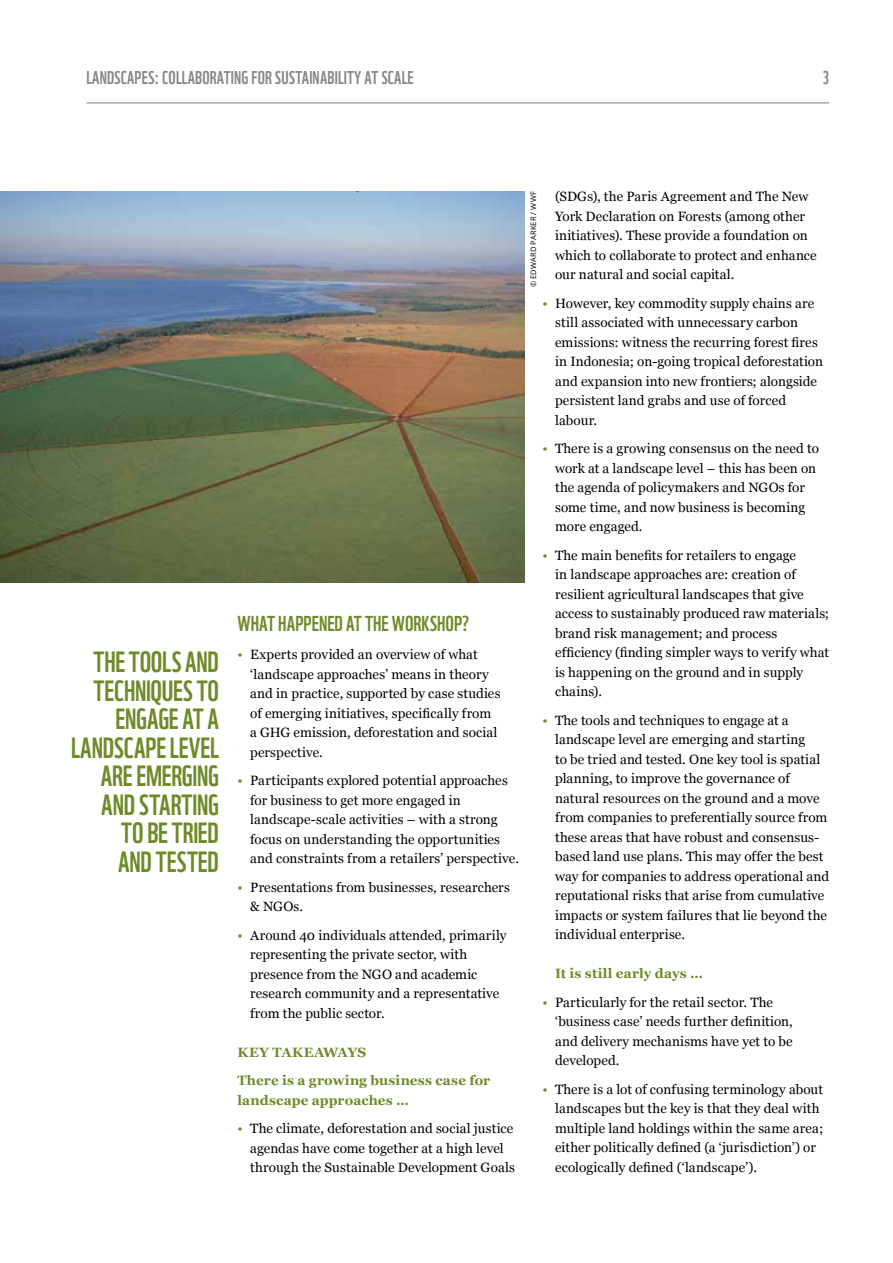
<style>
.page{position:relative;width:893px;height:1263px;background:#fff}
.page>*{position:absolute;margin:0;border:0;box-sizing:border-box;transform-origin:0 0}
.t1{font:28.5px/28.5px "WWF";letter-spacing:-.005em;color:#6f8a29;text-align:right}
.t2{font:21px "WWF";color:#6f8a29}
.t3{font:18px "WWF";letter-spacing:.01em;color:#878787}
.t4{font:13.5px/19.5px "Georgia";letter-spacing:.005em;color:#000}
.t5{font:700 13.5px/28.5px "Georgia";letter-spacing:.01em;color:#6f8a29}
.t6{font:7.5px "Open Sans";letter-spacing:.035em;color:#000}
.s1{color:#6f8a29}
</style>
<div class="page">
<hr style="left:86px;top:102px;width:743px;height:1px;background:#878787">
<img style="left:0;top:191px;width:524px;height:392px">
<h3 class="t3" style="left:86px;top:63px;width:329px">LANDSCAPES: COLLABORATING FOR SUSTAINABILITY AT SCALE</h3>
<h3 class="t3" style="left:822px;top:63px;width:8px">3</h3>
<h1 class="t1" style="left:71px;top:645px;width:150px">THE TOOLS AND<br>TECHNIQUES TO<br>ENGAGE AT A<br>LANDSCAPE LEVEL<br>ARE EMERGING<br>AND STARTING<br>TO BE TRIED<br>AND TESTED</h1>
<h2 class="t2" style="left:237px;top:607px;width:233px">WHAT HAPPENED AT THE WORKSHOP?</h2>
<p class="t4" style="left:250px;top:645px;width:252px;text-indent:-13px"><span class="s1">•</span> Experts provided an overview of what ‘landscape approaches’ means in theory and in practice, supported by case studies of emerging initiatives, specifically from a GHG emission, deforestation and social perspective.</p>
<p class="t4" style="left:250px;top:771px;width:270px;text-indent:-13px"><span class="s1">•</span> Participants explored potential approaches for business to get more engaged in landscape-scale activities – with a strong focus on understanding the opportunities and constraints from a retailers’ perspective.</p>
<p class="t4" style="left:250px;top:877px;width:261px;text-indent:-13px"><span class="s1">•</span> Presentations from businesses, researchers &amp; NGOs.</p>
<p class="t4" style="left:250px;top:925px;width:258px;text-indent:-13px"><span class="s1">•</span> Around 40 individuals attended, primarily representing the private sector, with presence from the NGO and academic research community and a representative from the public sector.</p>
<p class="t5" style="left:237px;top:1037px;width:254px">KEY TAKEAWAYS<br>There is a growing business case for</p>
<p class="t5" style="left:237px;top:1085px;width:173px">landscape approaches …</p>
<p class="t4" style="left:250px;top:1119px;width:266px;text-indent:-13px"><span class="s1">•</span> The climate, deforestation and social justice agendas have come together at a high level through the Sustainable Development Goals</p>
<p class="t4" style="left:555px;top:187px;width:263px">(SDGs), the Paris Agreement and The New York Declaration on Forests (among other initiatives). These provide a foundation on which to collaborate to protect and enhance our natural and social capital.</p>
<p class="t4" style="left:555px;top:294px;width:270px;text-indent:-13px"><span class="s1">•</span> However, key commodity supply chains are still associated with unnecessary carbon emissions: witness the recurring forest fires in Indonesia; on-going tropical deforestation and expansion into new frontiers; alongside persistent land grabs and use of forced labour.</p>
<p class="t4" style="left:555px;top:439px;width:265px;text-indent:-13px"><span class="s1">•</span> There is a growing consensus on the need to work at a landscape level – this has been on the agenda of policymakers and NGOs for some time, and now business is becoming more engaged.</p>
<p class="t4" style="left:555px;top:546px;width:276px;text-indent:-13px"><span class="s1">•</span> The main benefits for retailers to engage<br>in landscape approaches are: creation of resilient agricultural landscapes that give access to sustainably produced raw materials; brand risk management; and process efficiency (finding simpler ways to verify what is happening on the ground and in supply chains).</p>
<p class="t4" style="left:555px;top:711px;width:276px;text-indent:-13px"><span class="s1">•</span> The tools and techniques to engage at a landscape level are emerging and starting<br>to be tried and tested. One key tool is spatial planning, to improve the governance of natural resources on the ground and a move from companies to preferentially source from these areas that have robust and consensus&shy;based land use plans. This may offer the best way for companies to address operational and reputational risks that arise from cumulative impacts or system failures that lie beyond the individual enterprise.</p>
<p class="t5" style="left:555px;top:959px;width:149px">It is still early days …</p>
<p class="t4" style="left:555px;top:993px;width:239px;text-indent:-13px"><span class="s1">•</span> Particularly for the retail sector. The ‘business case’ needs further definition, and delivery mechanisms have yet to be developed.</p>
<p class="t4" style="left:555px;top:1080px;width:270px;text-indent:-13px"><span class="s1">•</span> There is a lot of confusing terminology about landscapes but the key is that they deal with multiple land holdings within the same area; either politically defined (a ‘jurisdiction’) or ecologically defined (‘landscape’).</p>
<p class="t6" style="left:528px;top:287px;width:97px;rotate:-90deg">© EDWARD PARKER / WWF</p>
</div>
